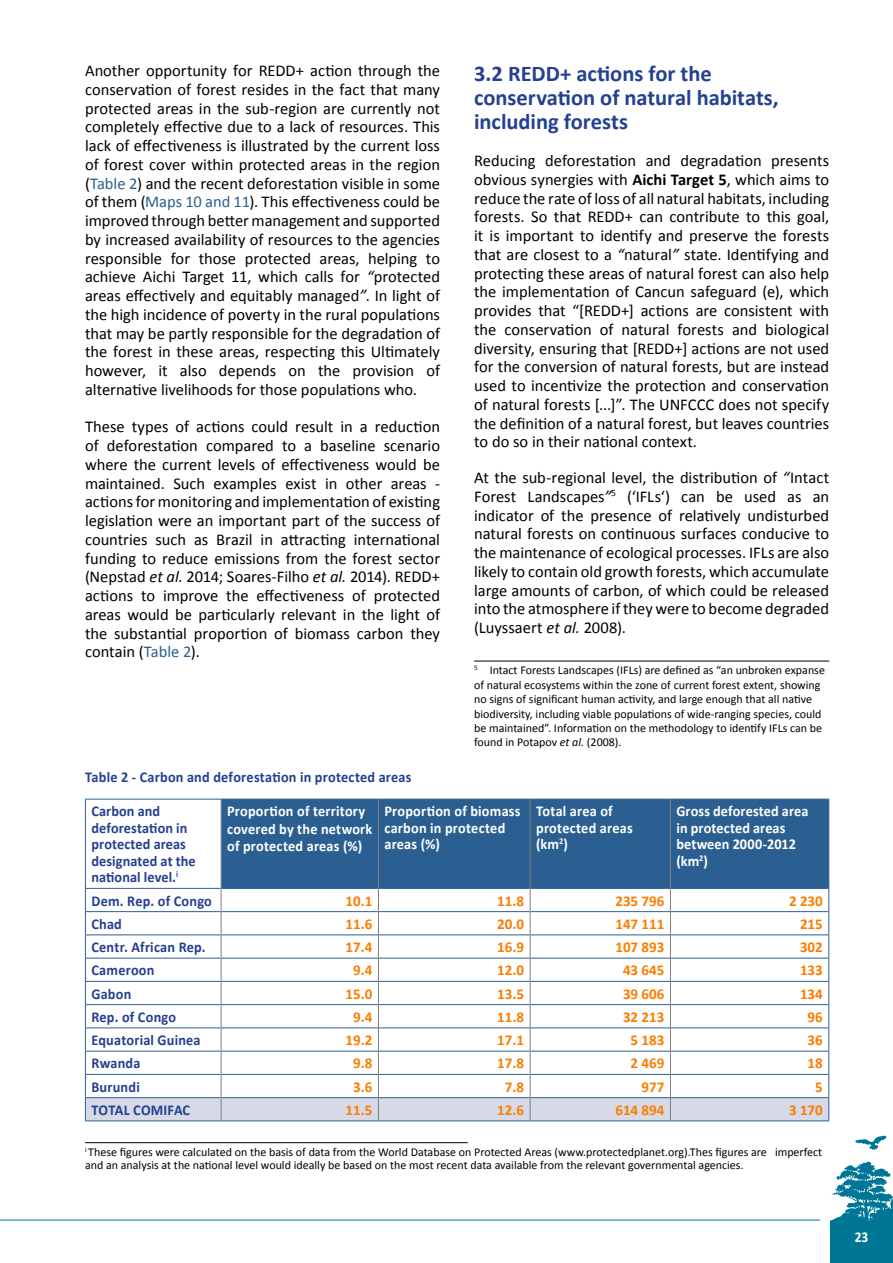
<style>
.page{position:relative;width:893px;height:1263px;background:#fff}
.page>*{position:absolute;margin:0;border:0;box-sizing:border-box;transform-origin:0 0}
.t1{font:700 22.5px/24px "Calibri";color:#25408f}
.t2{font:16.5px/18.8px "Calibri";color:#000;text-align:justify}
.t3{font:700 15px/16.5px "Calibri";letter-spacing:.015em;color:#25408f;scale:.95 1}
.t4{font:700 15px/16.5px "Calibri";letter-spacing:.015em;color:#fff;scale:.95 1}
.t5{font:700 15px "Calibri";color:#fa7d00}
.t6{font:700 15px "Calibri";letter-spacing:.015em;color:#fff;scale:.9 1}
.t7{font:12px/14.4px "Calibri";color:#000}
.s1{color:#2c5f91}
.s2{font-style:italic}
.s3{font-weight:700}
</style>
<div class="page">
<svg style="left:855px;top:1135px;width:32px;height:15px"></svg>
<svg style="left:830px;top:1161px;width:63px;height:102px"></svg>
<hr style="left:0;top:1220px;width:820px;height:1px;background:#007497">
<hr style="left:474px;top:661px;width:355px;height:1px;background:#000">
<hr style="left:85px;top:1142px;width:383px;height:1px;background:#000">
<div style="left:222px;top:800px;width:606px;height:88px;background:#2c5f91"></div>
<hr style="left:85px;top:799px;width:1px;height:89px;background:#2c5f91">
<hr style="left:85px;top:799px;width:136px;height:1px;background:#2c5f91">
<hr style="left:221px;top:799px;width:1px;height:89px;background:#7f7f7f">
<hr style="left:221px;top:799px;width:157px;height:1px;background:#2c5f91">
<hr style="left:378px;top:799px;width:152px;height:1px;background:#2c5f91">
<hr style="left:530px;top:799px;width:140px;height:1px;background:#2c5f91">
<hr style="left:670px;top:799px;width:159px;height:1px;background:#2c5f91">
<hr style="left:378px;top:799px;width:1px;height:89px;background:#7f7f7f">
<hr style="left:530px;top:799px;width:1px;height:89px;background:#7f7f7f">
<hr style="left:670px;top:799px;width:1px;height:89px;background:#7f7f7f">
<hr style="left:828px;top:799px;width:1px;height:89px;background:#2c5f91">
<svg style="left:85px;top:888px;width:744px;height:233px"></svg>
<p class="t2" style="left:85px;top:61px;width:357px">Another opportunity for REDD+ action through the conservation of forest resides in the fact that many protected areas in the sub-region are currently not completely effective due to a lack of resources. This lack of effectiveness is illustrated by the current loss of forest cover within protected areas in the region (<span class="s1">Table 2</span>) and the recent deforestation visible in some of them (<span class="s1">Maps 10 and 11</span>). This effectiveness could be improved through better management and supported by increased availability of resources to the agencies responsible for those protected areas, helping to achieve Aichi Target 11, which calls for <span class="s2">“</span>protected areas effectively and equitably managed<span class="s2">”</span>. In light of the high incidence of poverty in the rural populations that may be partly responsible for the degradation of the forest in these areas, respecting this Ultimately however, it also depends on the provision of alternative livelihoods for those populations who.</p>
<p class="t2" style="left:85px;top:417px;width:357px">These types of actions could result in a reduction of deforestation compared to a baseline scenario where the current levels of effectiveness would be maintained. Such examples exist in other areas - actions for monitoring and implementation of existing legislation were an important part of the success of countries such as Brazil in attracting international funding to reduce emissions from the forest sector (Nepstad <span class="s2">et al.</span> 2014; Soares-Filho <span class="s2">et al.</span> 2014). REDD+ actions to improve the effectiveness of protected areas would be particularly relevant in the light of the substantial proportion of biomass carbon they contain (<span class="s1">Table 2</span>).</p>
<p class="t3" style="left:85px;top:769px;width:354px">Table 2 - Carbon and deforestation in protected areas <sup>1</sup></p>
<h1 class="t1" style="left:474px;top:61px;width:306px">3.2 REDD+ actions for the conservation of natural habitats, including forests</h1>
<p class="t2" style="left:474px;top:151px;width:357px">Reducing deforestation and degradation presents obvious synergies with <span class="s3">Aichi Target 5</span>, which aims to reduce the rate of loss of all natural habitats, including forests. So that REDD+ can contribute to this goal, it is important to identify and preserve the forests that are closest to a <span class="s2">“</span>natural<span class="s2">”</span> state. Identifying and protecting these areas of natural forest can also help the implementation of Cancun safeguard (e), which provides that “[REDD+] actions are consistent with the conservation of natural forests and biological diversity, ensuring that [REDD+] actions are not used for the conversion of natural forests, but are instead used to incentivize the protection and conservation of natural forests [...]”. The UNFCCC does not specify the definition of a natural forest, but leaves countries to do so in their national context.</p>
<p class="t2" style="left:474px;top:468px;width:357px">At the sub-regional level, the distribution of <span class="s2">“</span>Intact Forest Landscapes<span class="s2">”</span><sup>5</sup> (‘IFLs‘) can be used as an indicator of the presence of relatively undisturbed natural forests on continuous surfaces conducive to the maintenance of ecological processes. IFLs are also likely to contain old growth forests, which accumulate large amounts of carbon, of which could be released into the atmosphere if they were to become degraded (Luyssaert <span class="s2">et al.</span> 2008).</p>
<p class="t7" style="left:474px;top:663px;width:352px"><sup>5</sup> Intact Forests Landscapes (IFLs) are defined as “an unbroken expanse of natural ecosystems within the zone of current forest extent, showing no signs of significant human activity, and large enough that all native biodiversity, including viable populations of wide-ranging species, could be maintained”. Information on the methodology to identify IFLs can be found in Potapov <span class="s2">et al.</span> (2008).</p>
<p class="t3" style="left:91px;top:803px;width:111px">Carbon and deforestation in protected areas designated at the national level.<sup>i</sup></p>
<p class="t4" style="left:227px;top:803px;width:154px;line-height:17.2px">Proportion of territory covered by the network of protected areas (%)</p>
<p class="t4" style="left:384px;top:803px;width:145px">Proportion of biomass carbon in protected areas (%)</p>
<p class="t4" style="left:536px;top:803px;width:103px">Total area of protected areas (km<sup>2</sup>)</p>
<p class="t4" style="left:676px;top:803px;width:140px">Gross deforested area in protected areas between 2000-2012 (km<sup>2</sup>)</p>
<p class="t3" style="left:91px;top:892px;width:128px">Dem. Rep. of Congo</p>
<p class="t5" style="left:346px;top:891px;width:28px">10.1</p>
<p class="t5" style="left:497px;top:891px;width:28px">11.8</p>
<p class="t5" style="left:615px;top:891px;width:51px">235 796</p>
<p class="t5" style="left:789px;top:891px;width:35px">2 230</p>
<p class="t3" style="left:91px;top:916px;width:34px">Chad</p>
<p class="t5" style="left:346px;top:914px;width:28px">11.6</p>
<p class="t5" style="left:497px;top:914px;width:28px">20.0</p>
<p class="t5" style="left:615px;top:914px;width:51px">147 111</p>
<p class="t5" style="left:800px;top:914px;width:24px">215</p>
<p class="t3" style="left:91px;top:939px;width:122px">Centr. African Rep.</p>
<p class="t5" style="left:346px;top:937px;width:28px">17.4</p>
<p class="t5" style="left:497px;top:937px;width:28px">16.9</p>
<p class="t5" style="left:615px;top:937px;width:51px">107 893</p>
<p class="t5" style="left:800px;top:937px;width:24px">302</p>
<p class="t3" style="left:91px;top:962px;width:68px">Cameroon</p>
<p class="t5" style="left:353px;top:961px;width:21px">9.4</p>
<p class="t5" style="left:497px;top:961px;width:28px">12.0</p>
<p class="t5" style="left:623px;top:961px;width:43px">43 645</p>
<p class="t5" style="left:800px;top:961px;width:24px">133</p>
<p class="t3" style="left:91px;top:985px;width:44px">Gabon</p>
<p class="t5" style="left:346px;top:984px;width:28px">15.0</p>
<p class="t5" style="left:497px;top:984px;width:28px">13.5</p>
<p class="t5" style="left:623px;top:984px;width:43px">39 606</p>
<p class="t5" style="left:800px;top:984px;width:24px">134</p>
<p class="t3" style="left:91px;top:1009px;width:91px">Rep. of Congo</p>
<p class="t5" style="left:353px;top:1007px;width:21px">9.4</p>
<p class="t5" style="left:497px;top:1007px;width:28px">11.8</p>
<p class="t5" style="left:623px;top:1007px;width:43px">32 213</p>
<p class="t5" style="left:808px;top:1007px;width:17px">96</p>
<p class="t3" style="left:91px;top:1032px;width:116px">Equatorial Guinea</p>
<p class="t5" style="left:346px;top:1030px;width:28px">19.2</p>
<p class="t5" style="left:497px;top:1030px;width:28px">17.1</p>
<p class="t5" style="left:631px;top:1030px;width:35px">5 183</p>
<p class="t5" style="left:808px;top:1030px;width:17px">36</p>
<p class="t3" style="left:91px;top:1055px;width:53px">Rwanda</p>
<p class="t5" style="left:353px;top:1054px;width:21px">9.8</p>
<p class="t5" style="left:497px;top:1054px;width:28px">17.8</p>
<p class="t5" style="left:631px;top:1054px;width:35px">2 469</p>
<p class="t5" style="left:808px;top:1054px;width:17px">18</p>
<p class="t3" style="left:91px;top:1078px;width:53px">Burundi</p>
<p class="t5" style="left:353px;top:1077px;width:21px">3.6</p>
<p class="t5" style="left:505px;top:1077px;width:21px">7.8</p>
<p class="t5" style="left:642px;top:1077px;width:24px">977</p>
<p class="t5" style="left:815px;top:1077px;width:9px">5</p>
<p class="t3" style="left:91px;top:1102px;width:105px">TOTAL COMIFAC</p>
<p class="t5" style="left:346px;top:1100px;width:28px">11.5</p>
<p class="t5" style="left:497px;top:1100px;width:28px">12.6</p>
<p class="t5" style="left:615px;top:1100px;width:51px">614 894</p>
<p class="t5" style="left:789px;top:1100px;width:35px">3 170</p>
<p class="t7" style="left:85px;top:1145px;width:739px;line-height:13.5px"><sup>i</sup> These figures were calculated on the basis of data from the World Database on Protected Areas (www.protectedplanet.org).Thes figures are imperfect and an analysis at the national level would ideally be based on the most recent data available from the relevant governmental agencies.</p>
<p class="t6" style="left:855px;top:1227px;width:17px">23</p>
</div>
